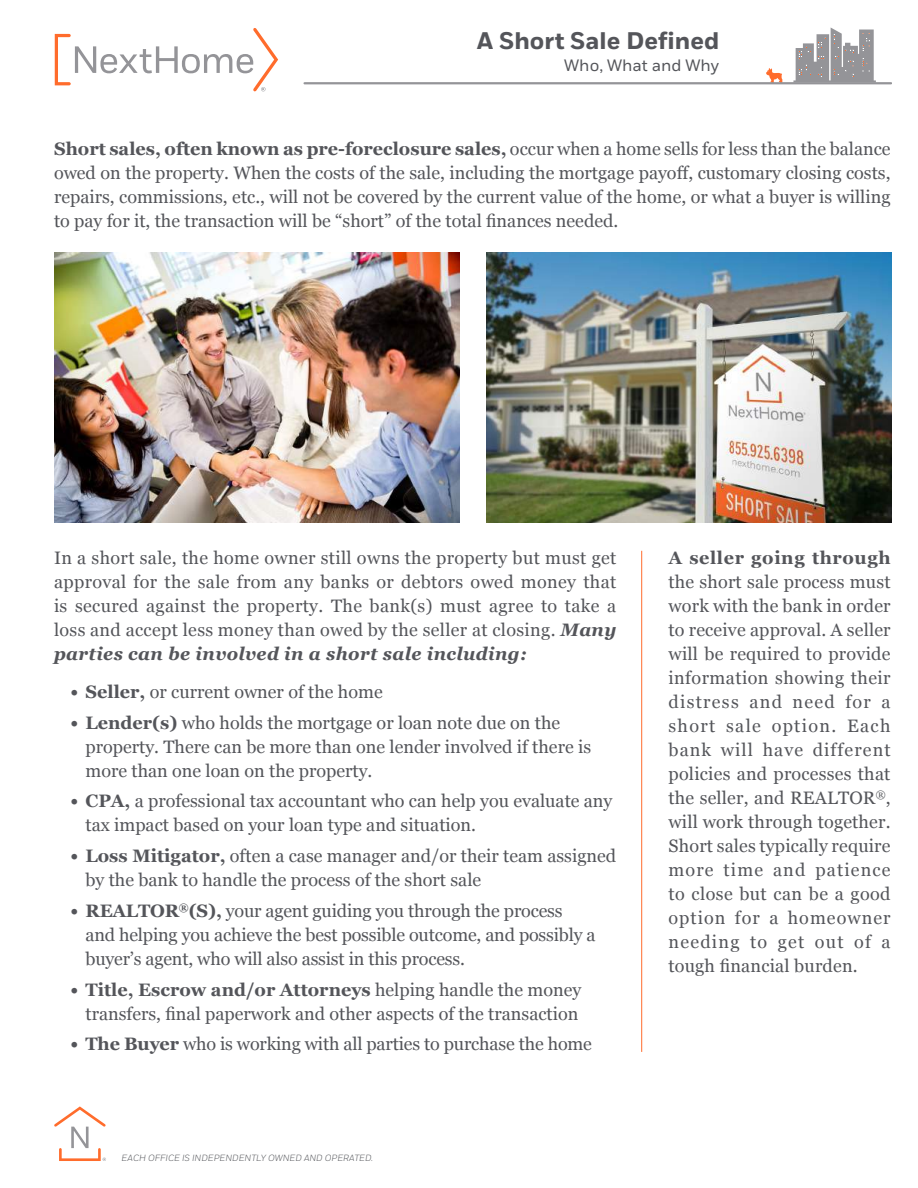
<style>
.page{position:relative;width:918px;height:1188px;background:#fff}
.page>*{position:absolute;margin:0;border:0;box-sizing:border-box;transform-origin:0 0}
.t1{font:700 24px "Fort";color:#54555a}
.t2{font:18px/24px "Georgia";color:#54555a}
.t3{font:700 18px "Georgia";letter-spacing:.035em;color:#54555a}
.t4{font:16.5px "Fort";color:#54555a}
.t5{font:italic 300 9px "Fort";color:#54555a}
.s1{font-weight:700}
.s2{font-weight:700;font-style:italic}
</style>
<div class="page">
<svg style="left:55px;top:28px;width:223px;height:64px"></svg>
<svg style="left:793px;top:27px;width:83px;height:55px"></svg>
<svg style="left:766px;top:68px;width:17px;height:14px"></svg>
<hr style="left:305px;top:82px;width:586px;height:2px;background:#949498">
<svg style="left:54px;top:1106px;width:52px;height:55px"></svg>
<img style="left:487px;top:253px;width:404px;height:270px">
<img style="left:55px;top:253px;width:405px;height:269px">
<hr style="left:641px;top:551px;width:1px;height:501px;background:#ff6c2c">
<h1 class="t1" style="left:477px;top:26px;width:244px">A Short Sale Defined</h1>
<p class="t4" style="left:564px;top:56px;width:157px">Who, What and Why</p>
<p class="t2" style="left:54px;top:137px;width:838px;text-align:justify"><span class="s1">Short sales, often known as pre-foreclosure sales,</span> occur when a home sells for less than the balance owed on the property. When the costs of the sale, including the mortgage payoff, customary closing costs, repairs, commissions, etc., will not be covered by the current value of the home, or what a buyer is willing to pay for it, the transaction will be “short” of the total finances needed.</p>
<p class="t2" style="left:54px;top:547px;width:564px;text-align:justify">In a short sale, the home owner still owns the property but must get approval for the sale from any banks or debtors owed money that is secured against the property. The bank(s) must agree to take a loss and accept less money than owed by the seller at closing. <span class="s2">Many parties can be involved in a short sale including:</span></p>
<p class="t2" style="left:71px;top:680px;width:314px"><span class="s1">• Seller,</span> or current owner of the home</p>
<p class="t2" style="left:86px;top:711px;width:507px;text-indent:-15px"><span class="s1">• Lender(s)</span> who holds the mortgage or loan note due on the property. There can be more than one lender involved if there is more than one loan on the property.</p>
<p class="t2" style="left:86px;top:790px;width:528px;text-indent:-15px"><span class="s1">• CPA,</span> a professional tax accountant who can help you evaluate any tax impact based on your loan type and situation.</p>
<p class="t2" style="left:86px;top:844px;width:532px;text-indent:-15px"><span class="s1">• Loss Mitigator,</span> often a case manager and/or their team assigned by the bank to handle the process of the short sale</p>
<p class="t2" style="left:86px;top:899px;width:512px;text-indent:-15px"><span class="s1">• REALTOR</span><sup>®</sup><span class="s1">(S),</span> your agent guiding you through the process and helping you achieve the best possible outcome, and possibly a buyer’s agent, who will also assist in this process.</p>
<p class="t2" style="left:71px;top:978px;width:512px;text-align:right"><span class="s1">• Title, Escrow and/or Attorneys</span> helping handle the money transfers, final paperwork and other aspects of the transaction</p>
<p class="t2" style="left:71px;top:1033px;width:523px"><span class="s1">• The Buyer</span> who is working with all parties to purchase the home</p>
<p class="t5" style="left:122px;top:1152px;width:253px">EACH OFFICE IS INDEPENDENTLY OWNED AND OPERATED.</p>
<p class="t3" style="left:669px;top:547px;width:224px">A seller going through</p>
<p class="t2" style="left:669px;top:571px;width:224px;text-align:justify">the short sale process must work with the bank in order to receive approval. A seller will be required to provide information showing their distress and need for a short sale option. Each bank will have different policies and processes that the seller, and REALTOR<sup>®</sup>, will work through together.<br>Short sales typically require more time and patience to close but can be a good option for a homeowner needing to get out of a tough financial burden.</p>
</div>
